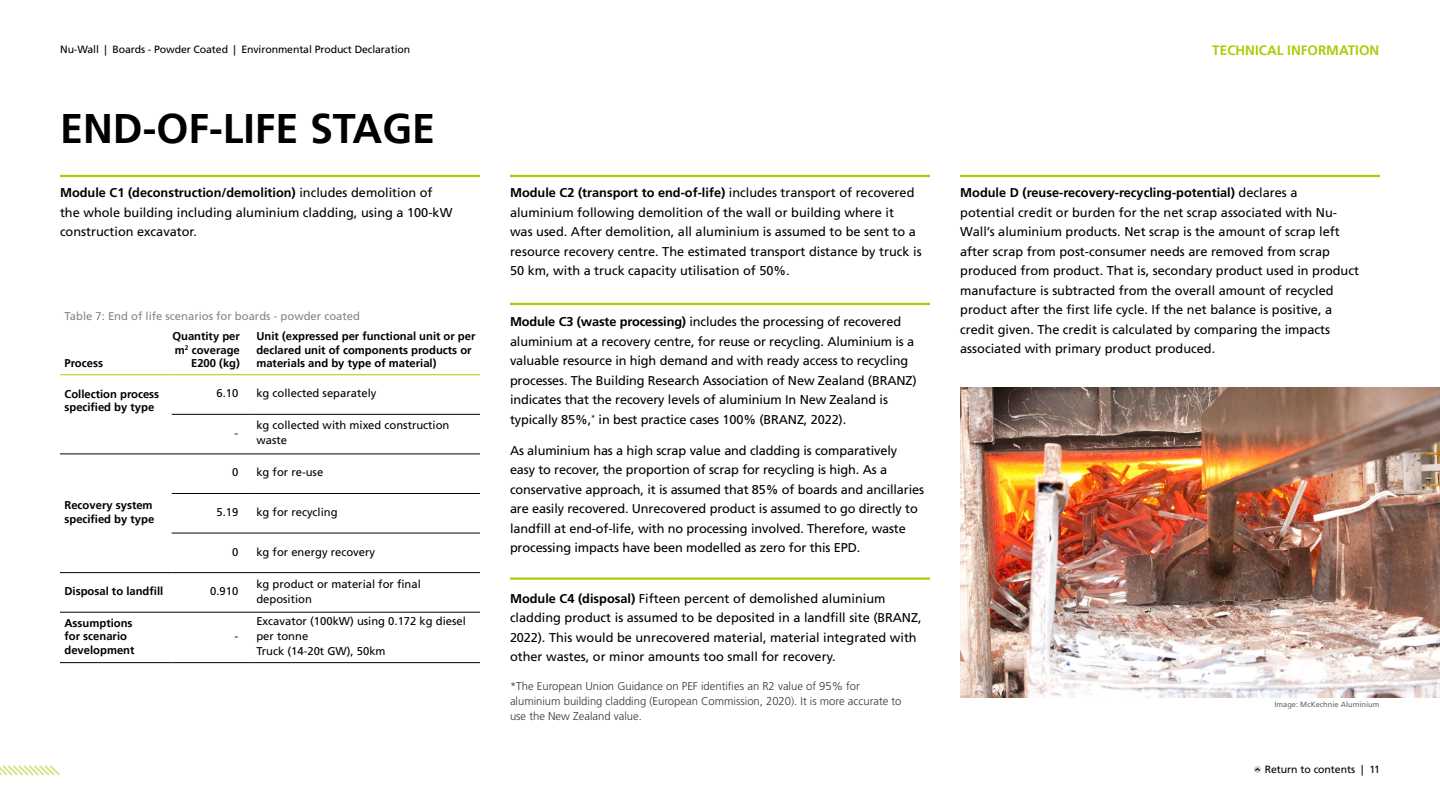
<style>
.page{position:relative;width:1440px;height:810px;background:#fff}
.page>*{position:absolute;margin:0;border:0;box-sizing:border-box;transform-origin:0 0}
.H1_Title{font:700 41.25px "Frutiger LT Pro";color:#000}
.Section_Title{font:700 13.5px "Frutiger LT Pro";color:#b0c90a}
.Body_17{font:12.75px/19.5px "Frutiger LT Std";color:#000}
.Table_title{font:700 11.25px/13.5px "Frutiger LT Pro";color:#000}
.Table{font:11.25px/15px "Frutiger LT Std";color:#000}
.Footnote{font:300 11.25px/15px "Frutiger LT Std";color:#333}
.t1{font:11.25px "Frutiger LT Std";color:#858585}
.t2{font:10.5px "Frutiger LT Std";letter-spacing:-.01em;color:#000}
.Body_bullet{font:7.5px "Frutiger LT Std";color:#666}
.s1{font-weight:700}
</style>
<div class="page">
<hr style="left:60px;top:663px;width:112px;height:1px;background:#000">
<hr style="left:172px;top:663px;width:80px;height:1px;background:#000">
<hr style="left:252px;top:663px;width:228px;height:1px;background:#000">
<hr style="left:60px;top:454px;width:112px;height:1px;background:#000">
<hr style="left:60px;top:573px;width:112px;height:1px;background:#000">
<hr style="left:60px;top:374px;width:112px;height:1px;background:#b0c90a">
<hr style="left:172px;top:374px;width:80px;height:1px;background:#b0c90a">
<hr style="left:252px;top:374px;width:228px;height:1px;background:#b0c90a">
<hr style="left:172px;top:414px;width:80px;height:1px;background:#000">
<hr style="left:252px;top:414px;width:228px;height:1px;background:#000">
<hr style="left:172px;top:454px;width:80px;height:1px;background:#000">
<hr style="left:252px;top:454px;width:228px;height:1px;background:#000">
<hr style="left:172px;top:493px;width:80px;height:1px;background:#000">
<hr style="left:252px;top:493px;width:228px;height:1px;background:#000">
<hr style="left:172px;top:533px;width:80px;height:1px;background:#000">
<hr style="left:252px;top:533px;width:228px;height:1px;background:#000">
<hr style="left:172px;top:573px;width:80px;height:1px;background:#000">
<hr style="left:252px;top:573px;width:228px;height:1px;background:#000">
<hr style="left:60px;top:612px;width:112px;height:1px;background:#000">
<hr style="left:172px;top:612px;width:80px;height:1px;background:#000">
<hr style="left:252px;top:612px;width:228px;height:1px;background:#000">
<img style="left:960px;top:388px;width:480px;height:310px">
<hr style="left:60px;top:175px;width:420px;height:2px;background:#b0c90a">
<hr style="left:510px;top:175px;width:420px;height:2px;background:#b0c90a">
<hr style="left:510px;top:303px;width:420px;height:2px;background:#b0c90a">
<hr style="left:510px;top:577px;width:420px;height:3px;background:#b0c90a">
<hr style="left:960px;top:175px;width:420px;height:2px;background:#b0c90a">
<svg style="left:0;top:765px;width:60px;height:11px"></svg>
<div style="left:1254px;top:766px;width:7px;height:8px;background:#ccc;border-radius:50%"></div>
<div style="left:1253px;top:765px;width:9px;height:9px;border:1px solid #fff;border-radius:50%"></div>
<svg style="left:1254px;top:768px;width:7px;height:4px"></svg>
<p class="t2" style="left:60px;top:43px;width:352px">Nu-Wall | Boards - Powder Coated | Environmental Product Declaration</p>
<p class="H1_Title" style="left:60px;top:105px;width:376px">END-OF-LIFE STAGE</p>
<p class="Body_17" style="left:60px;top:183px;width:394px"><span class="s1">Module C1 (deconstruction/demolition)</span> includes demolition of the whole building including aluminium cladding, using a 100-kW construction excavator.</p>
<p class="Body_17" style="left:510px;top:183px;width:413px"><span class="s1">Module C2 (transport to end-of-life)</span> includes transport of recovered aluminium following demolition of the wall or building where it<br>was used. After demolition, all aluminium is assumed to be sent to a resource recovery centre. The estimated transport distance by truck is 50 km, with a truck capacity utilisation of 50%.</p>
<p class="Body_17" style="left:510px;top:312px;width:408px"><span class="s1">Module C3 (waste processing)</span> includes the processing of recovered aluminium at a recovery centre, for reuse or recycling. Aluminium is a valuable resource in high demand and with ready access to recycling processes. The Building Research Association of New Zealand (BRANZ) indicates that the recovery levels of aluminium In New Zealand is typically 85%,<sup>*</sup> in best practice cases 100% (BRANZ, 2022).</p>
<p class="Body_17" style="left:510px;top:440px;width:416px">As aluminium has a high scrap value and cladding is comparatively easy to recover, the proportion of scrap for recycling is high. As a conservative approach, it is assumed that 85% of boards and ancillaries are easily recovered. Unrecovered product is assumed to go directly to landfill at end-of-life, with no processing involved. Therefore, waste processing impacts have been modelled as zero for this EPD.</p>
<p class="Body_17" style="left:510px;top:589px;width:413px"><span class="s1">Module C4 (disposal)</span> Fifteen percent of demolished aluminium cladding product is assumed to be deposited in a landfill site (BRANZ, 2022). This would be unrecovered material, material integrated with other wastes, or minor amounts too small for recovery.</p>
<p class="t1" style="left:64px;top:309px;width:297px">Table 7: End of life scenarios for boards - powder coated</p>
<p class="Table_title" style="left:64px;top:357px;width:40px">Process</p>
<p class="Table_title" style="left:172px;top:330px;width:69px;text-align:right">Quantity per m<sup>2</sup> coverage<br>E200 (kg)</p>
<p class="Table_title" style="left:256px;top:330px;width:221px">Unit (expressed per functional unit or per declared unit of components products or materials and by type of material)</p>
<p class="Table_title" style="left:64px;top:387px;width:96px">Collection process specified by type</p>
<p class="Table" style="left:217px;top:386px;width:23px">6.10</p>
<p class="Table" style="left:256px;top:386px;width:122px">kg collected separately</p>
<p class="Table" style="left:235px;top:425px;width:5px">-</p>
<p class="Table" style="left:256px;top:418px;width:195px">kg collected with mixed construction waste</p>
<p class="Table" style="left:232px;top:465px;width:8px">0</p>
<p class="Table" style="left:256px;top:465px;width:68px">kg for re-use</p>
<p class="Table" style="left:217px;top:505px;width:23px">5.19</p>
<p class="Table" style="left:256px;top:505px;width:83px">kg for recycling</p>
<p class="Table" style="left:232px;top:544px;width:8px">0</p>
<p class="Table" style="left:256px;top:544px;width:120px">kg for energy recovery</p>
<p class="Table_title" style="left:64px;top:499px;width:91px">Recovery system specified by type</p>
<p class="Table_title" style="left:64px;top:584px;width:100px">Disposal to landfill</p>
<p class="Table" style="left:210px;top:584px;width:30px">0.910</p>
<p class="Table" style="left:256px;top:576px;width:166px">kg product or material for final deposition</p>
<p class="Table_title" style="left:64px;top:616px;width:72px">Assumptions for scenario development</p>
<p class="Table" style="left:256px;top:614px;width:211px">Excavator (100kW) using 0.172 kg diesel per tonne<br>Truck (14-20t GW), 50km</p>
<p class="Table" style="left:235px;top:629px;width:5px">-</p>
<p class="Footnote" style="left:510px;top:679px;width:393px">*The European Union Guidance on PEF identifies an R2 value of 95% for aluminium building cladding (European Commission, 2020). It is more accurate to use the New Zealand value.</p>
<p class="Section_Title" style="left:1212px;top:42px;width:17px">Technical</p>
<p class="Section_Title" style="left:1287px;top:42px;width:10px">information</p>
<p class="Body_17" style="left:960px;top:183px;width:400px"><span class="s1">Module D (reuse-recovery-recycling-potential)</span> declares a<br>potential credit or burden for the net scrap associated with Nu-Wall’s aluminium products. Net scrap is the amount of scrap left after scrap from post-consumer needs are removed from scrap produced from product. That is, secondary product used in product manufacture is subtracted from the overall amount of recycled product after the first life cycle. If the net balance is positive, a credit given. The credit is calculated by comparing the impacts associated with primary product produced.</p>
<p class="Body_bullet" style="left:1274px;top:700px;width:107px">Image: McKechnie Aluminium</p>
<p class="t2" style="left:1265px;top:763px;width:117px">Return to contents | 11</p>
</div>
